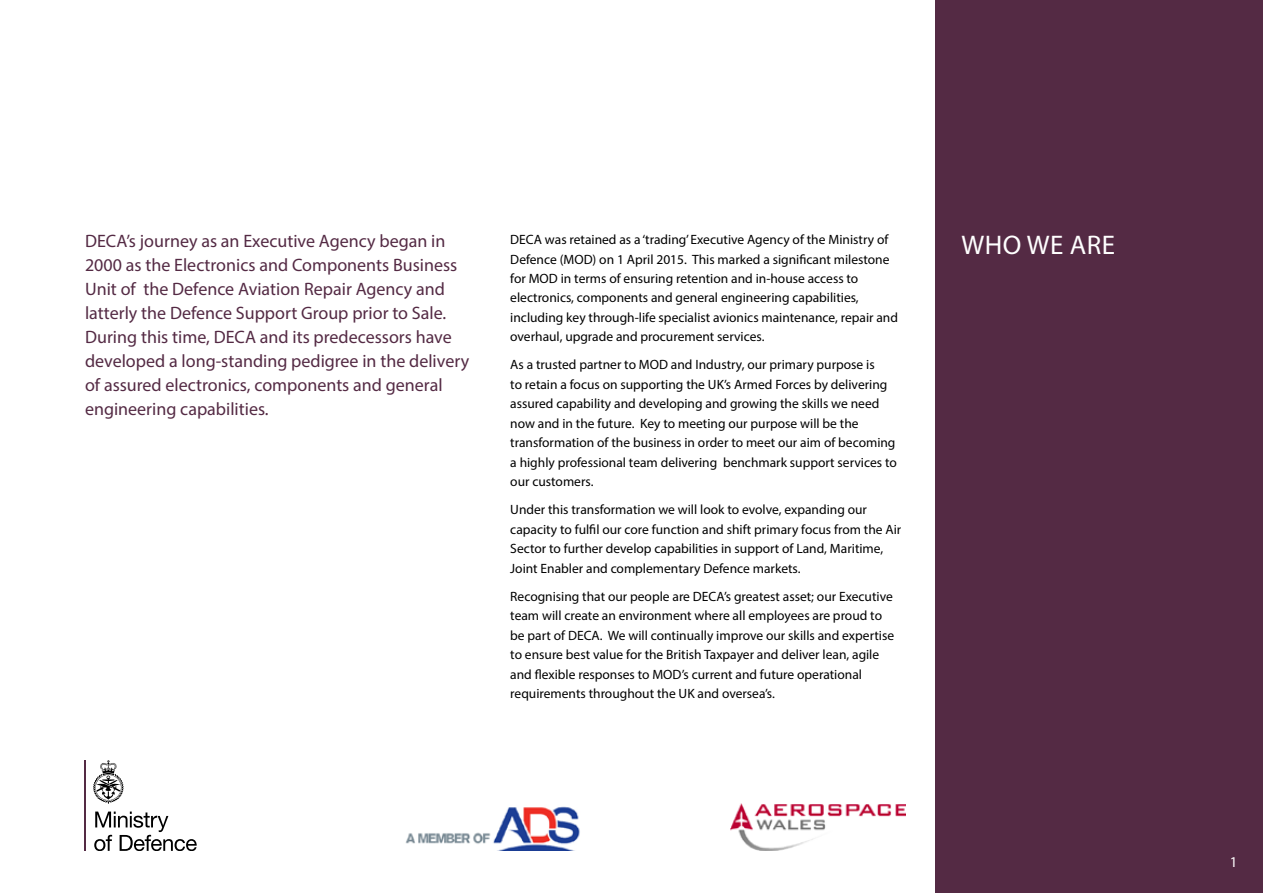
<style>
.page{position:relative;width:1263px;height:893px;background:#fff}
.page>*{position:absolute;margin:0;border:0;box-sizing:border-box;transform-origin:0 0}
.t1{font:27px "Myriad Pro";letter-spacing:.02em;color:#fff}
.t2{font:18px/24px "Myriad Pro";color:#542a44}
.t3{font:15px "Myriad Pro";color:#fff}
.t4{font:13.5px/19.5px "Myriad Pro";color:#000}
</style>
<div class="page">
<div style="left:935px;top:0;width:328px;height:893px;background:#542a44"></div>
<hr style="left:84px;top:760px;width:2px;height:90px;background:#542a44">
<svg style="left:94px;top:811px;width:103px;height:39px"></svg>
<svg style="left:93px;top:760px;width:31px;height:44px"></svg>
<img style="left:405px;top:806px;width:175px;height:44px">
<img style="left:730px;top:804px;width:176px;height:46px">
<p class="t2" style="left:85px;top:229px;width:386px">DECA’s journey as an Executive Agency began in 2000 as the Electronics and Components Business Unit of the Defence Aviation Repair Agency and latterly the Defence Support Group prior to Sale.<br>During this time, DECA and its predecessors have developed a long-standing pedigree in the delivery of assured electronics, components and general engineering capabilities.</p>
<p class="t4" style="left:510px;top:229px;width:389px">DECA was retained as a ‘trading’ Executive Agency of the Ministry of Defence (MOD) on 1 April 2015. This marked a significant milestone for MOD in terms of ensuring retention and in-house access to electronics, components and general engineering capabilities, including key through-life specialist avionics maintenance, repair and overhaul, upgrade and procurement services.</p>
<p class="t4" style="left:510px;top:355px;width:388px">As a trusted partner to MOD and Industry, our primary purpose is<br>to retain a focus on supporting the UK’s Armed Forces by delivering assured capability and developing and growing the skills we need now and in the future. Key to meeting our purpose will be the transformation of the business in order to meet our aim of becoming a highly professional team delivering benchmark support services to our customers.</p>
<p class="t4" style="left:510px;top:500px;width:392px">Under this transformation we will look to evolve, expanding our capacity to fulfil our core function and shift primary focus from the Air Sector to further develop capabilities in support of Land, Maritime, Joint Enabler and complementary Defence markets.</p>
<p class="t4" style="left:510px;top:586px;width:385px">Recognising that our people are DECA’s greatest asset; our Executive team will create an environment where all employees are proud to be part of DECA. We will continually improve our skills and expertise to ensure best value for the British Taxpayer and deliver lean, agile and flexible responses to MOD’s current and future operational requirements throughout the UK and oversea’s.</p>
<h1 class="t1" style="left:961px;top:228px;width:155px">WHO WE ARE</h1>
<p class="t3" style="left:1230px;top:853px;width:9px">1</p>
</div>
